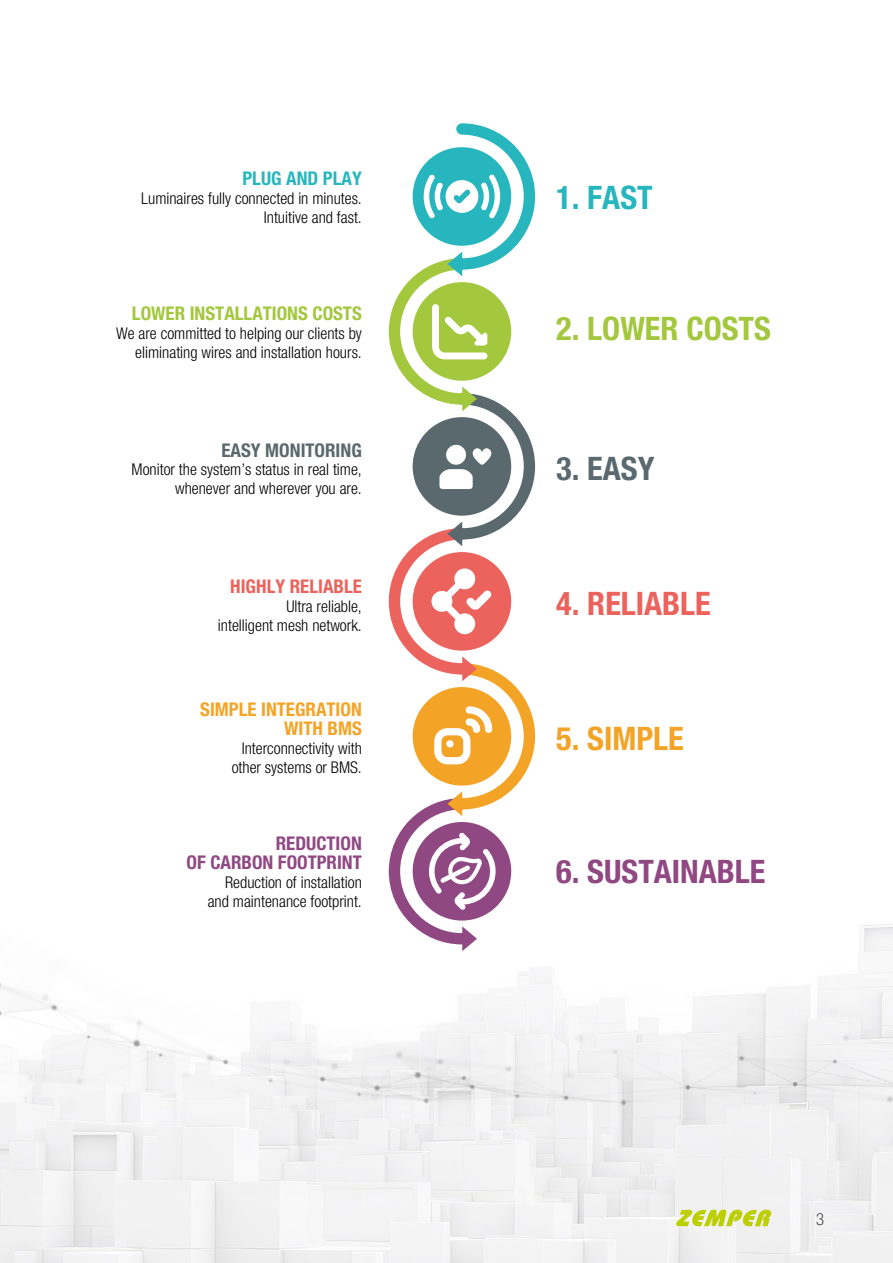
<style>
.page{position:relative;width:893px;height:1263px;background:#fff}
.page>*{position:absolute;margin:0;border:0;box-sizing:border-box;transform-origin:0 0}
.t1{font:32.4px "Helvetica Neue LT 77 Bd Cn";color:#904882}
.t2{font:32.4px "Helvetica Neue LT 77 Bd Cn";color:#a3c73d}
.t3{font:32.4px "Helvetica Neue LT 77 Bd Cn";color:#ec625c}
.t4{font:32.4px "Helvetica Neue LT 77 Bd Cn";color:#f3a427}
.t5{font:32.4px "Helvetica Neue LT 77 Bd Cn";color:#27b6bd}
.t6{font:32.4px "Helvetica Neue LT 77 Bd Cn";color:#5a696e}
.t7{font:18.9px/18.9px "Helvetica Neue LT 77 Bd Cn";color:#904882;text-align:right}
.t8{font:18.9px/18.9px "Helvetica Neue LT 77 Bd Cn";color:#f3a427;text-align:right}
.t9{font:18.9px "Helvetica Neue LT 77 Bd Cn";color:#a3c73d}
.t10{font:18.9px "Helvetica Neue LT 77 Bd Cn";color:#ec625c}
.t11{font:18.9px "Helvetica Neue LT 77 Bd Cn";color:#5a696e}
.t12{font:18.9px "Helvetica Neue LT 77 Bd Cn";color:#27b6bd}
.t13{font:16.5px "Helvetica Neue LT 37 Th Cn";color:#000}
.t14{font:16.2px/18.9px "Helvetica Neue LT 47 Lt Cn";color:#000;text-align:right}
</style>
<div class="page">
<img style="left:0;top:1193px;width:893px;height:70px">
<img style="left:0;top:597px;width:893px;height:596px">
<svg style="left:389px;top:123px;width:146px;height:828px"></svg>
<svg style="left:676px;top:1209px;width:95px;height:17px"></svg>
<p class="t12" style="left:242px;top:167px;width:121px">PLUG AND PLAY</p>
<p class="t14" style="left:141px;top:189px;width:222px">Luminaires fully connected in minutes.<br>Intuitive and fast.</p>
<p class="t9" style="left:132px;top:302px;width:231px">LOWER INSTALLATIONS COSTS</p>
<p class="t14" style="left:116px;top:324px;width:247px">We are committed to helping our clients by eliminating wires and installation hours.</p>
<p class="t11" style="left:222px;top:438px;width:142px">EASY MONITORING</p>
<p class="t14" style="left:132px;top:460px;width:232px">Monitor the system’s status in real time, whenever and wherever you are.</p>
<p class="t10" style="left:230px;top:575px;width:133px">HIGHLY RELIABLE</p>
<p class="t14" style="left:218px;top:597px;width:145px">Ultra reliable,<br>intelligent mesh network.</p>
<p class="t8" style="left:200px;top:700px;width:163px">SIMPLE INTEGRATION<br>WITH BMS</p>
<p class="t14" style="left:232px;top:739px;width:132px">Interconnectivity with other systems or BMS.</p>
<p class="t7" style="left:187px;top:834px;width:177px">REDUCTION<br>OF CARBON FOOTPRINT</p>
<p class="t14" style="left:208px;top:873px;width:156px">Reduction of installation and maintenance footprint.</p>
<h1 class="t5" style="left:556px;top:178px;width:98px">1. FAST</h1>
<h1 class="t2" style="left:556px;top:309px;width:216px">2. LOWER COSTS</h1>
<h1 class="t6" style="left:556px;top:449px;width:100px">3. EASY</h1>
<h1 class="t3" style="left:556px;top:584px;width:156px">4. RELIABLE</h1>
<h1 class="t4" style="left:556px;top:719px;width:129px">5. SIMPLE</h1>
<h1 class="t1" style="left:556px;top:852px;width:211px">6. SUSTAINABLE</h1>
<p class="t13" style="left:816px;top:1210px;width:9px">3</p>
</div>
